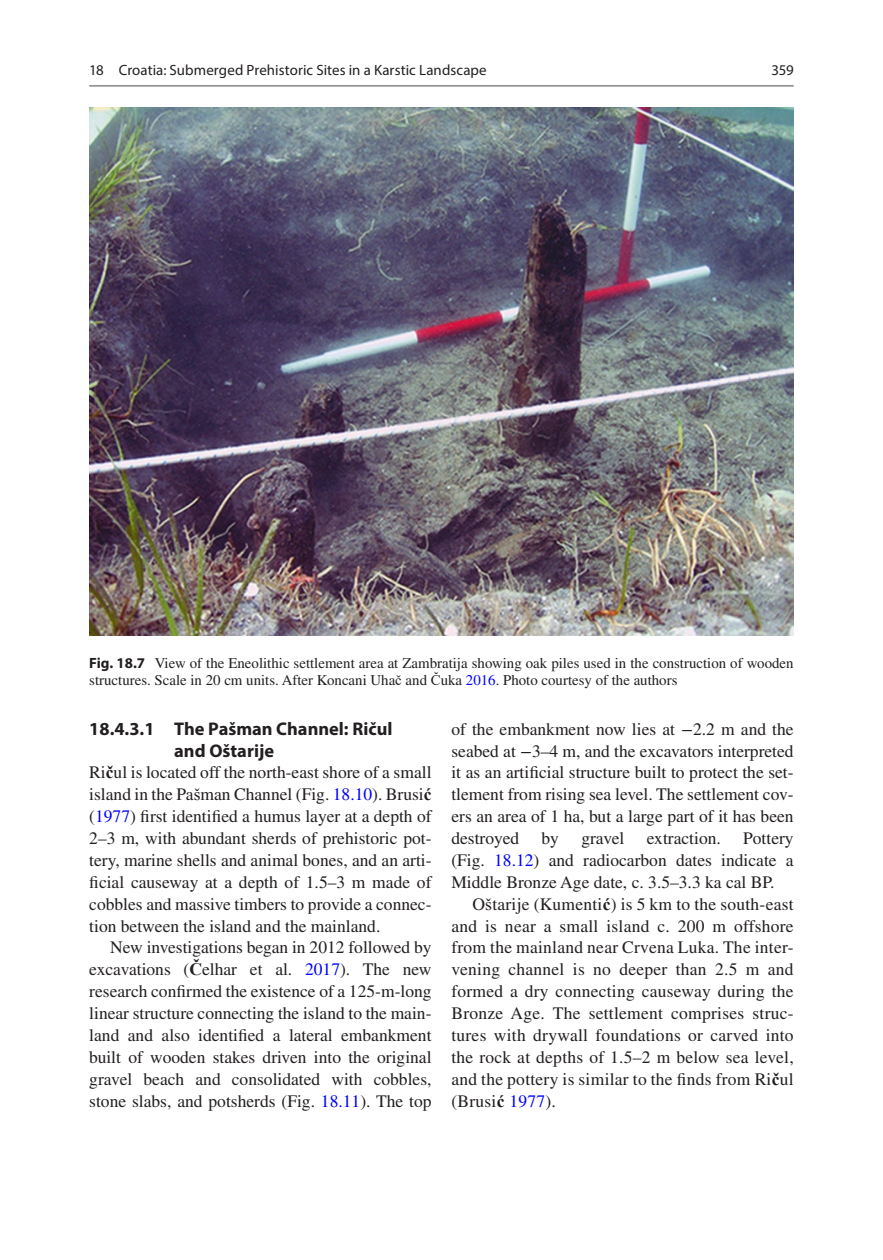
<style>
.page{position:relative;width:883px;height:1260px;background:#fff}
.page>*{position:absolute;margin:0;border:0;box-sizing:border-box;transform-origin:0 0}
.t1{font:700 18.38px/21.9px "Tflbld Myriad Pro";color:#231f20}
.t2{font:17.5px/21.9px "Kxfgyn Times LT Std";color:#231f20;text-align:justify}
.t3{font:14.88px/17.5px "Kxfgyn Times LT Std";color:#231f20}
.t4{font:14.88px "Lxlklp Myriad Pro";letter-spacing:.005em;color:#231f20}
.s1{font-family:"Tflbld Myriad Pro";font-weight:700}
.s2{font-family:"Sqgjdb Times New Roman"}
.s3{color:#00f}
.s4{font-family:"Tqlthf Times New Roman";font-weight:700}
.s5{font-family:"Xtljcq Times New Roman"}
.s6{font-family:"Qbvdjx STIX General"}
</style>
<div class="page">
<img style="left:90px;top:107px;width:703px;height:529px">
<hr style="left:89px;top:85px;width:705px;height:2px;background:#939598">
<p class="t4" style="left:89px;top:61px;width:399px">18 Croatia: Submerged Prehistoric Sites in a Karstic Landscape</p>
<p class="t4" style="left:771px;top:61px;width:24px">359</p>
<p class="t3" style="left:89px;top:654px;width:706px"><span class="s1">Fig. 18.7</span> View of the Eneolithic settlement area at Zambratija showing oak piles used in the construction of wooden structures. Scale in 20 cm units. After Koncani Uha<span class="s2">č</span> and <span class="s2">Č</span>uka <span class="s3">2016</span>. Photo courtesy of the authors</p>
<p class="t1" style="left:174px;top:717px;width:220px;text-indent:-85px">18.4.3.1 The Pašman Channel: Ričul and Oštarije</p>
<p class="t2" style="left:89px;top:762px;width:344px">Ri<span class="s4">č</span>ul is located off the north-east shore of a small island in the Pa<span class="s5">š</span>man Channel (Fig. <span class="s3">18.10</span>). Brusi<span class="s4">ć </span>(<span class="s3">1977</span>) first identified a humus layer at a depth of 2–3 m, with abundant sherds of prehistoric pot&shy;tery, marine shells and animal bones, and an arti&shy;ficial causeway at a depth of 1.5–3 m made of cobbles and massive timbers to provide a connec&shy;tion between the island and the mainland.</p>
<p class="t2" style="left:89px;top:937px;width:344px;text-indent:21px">New investigations began in 2012 followed by excavations (<span class="s4">Č</span>elhar et al. <span class="s3">2017</span>). The new research confirmed the existence of a 125-m-long linear structure connecting the island to the main&shy;land and also identified a lateral embankment built of wooden stakes driven into the original gravel beach and consolidated with cobbles, stone slabs, and potsherds (Fig. <span class="s3">18.11</span>). The top</p>
<p class="t2" style="left:451px;top:718px;width:344px">of the embankment now lies at <span class="s6">−</span>2.2 m and the seabed at <span class="s6">−</span>3–4 m, and the excavators interpreted it as an artificial structure built to protect the set&shy;tlement from rising sea level. The settlement cov&shy;ers an area of 1 ha, but a large part of it has been destroyed</p>
<p class="t2" style="left:542px;top:827px;width:19px">by</p>
<p class="t2" style="left:581px;top:827px;width:45px">gravel</p>
<p class="t2" style="left:647px;top:827px;width:76px">extraction.</p>
<p class="t2" style="left:451px;top:827px;width:344px;text-indent:292px">Pottery (Fig. <span class="s3">18.12</span>) and radiocarbon dates indicate a Middle Bronze Age date, c. 3.5–3.3 ka cal BP.</p>
<p class="t2" style="left:451px;top:893px;width:344px;text-indent:21px">O<span class="s5">š</span>tarije (Kumenti<span class="s4">ć</span>) is 5 km to the south-east and is near a small island c. 200 m offshore from the mainland near Crvena Luka. The inter&shy;vening channel is no deeper than 2.5 m and formed a dry connecting causeway during the Bronze Age. The settlement comprises struc&shy;tures with drywall foundations or carved into the rock at depths of 1.5–2 m below sea level, and the pottery is similar to the finds from Ri<span class="s4">č</span>ul (Brusi<span class="s4">ć</span> <span class="s3">1977</span>).</p>
</div>
